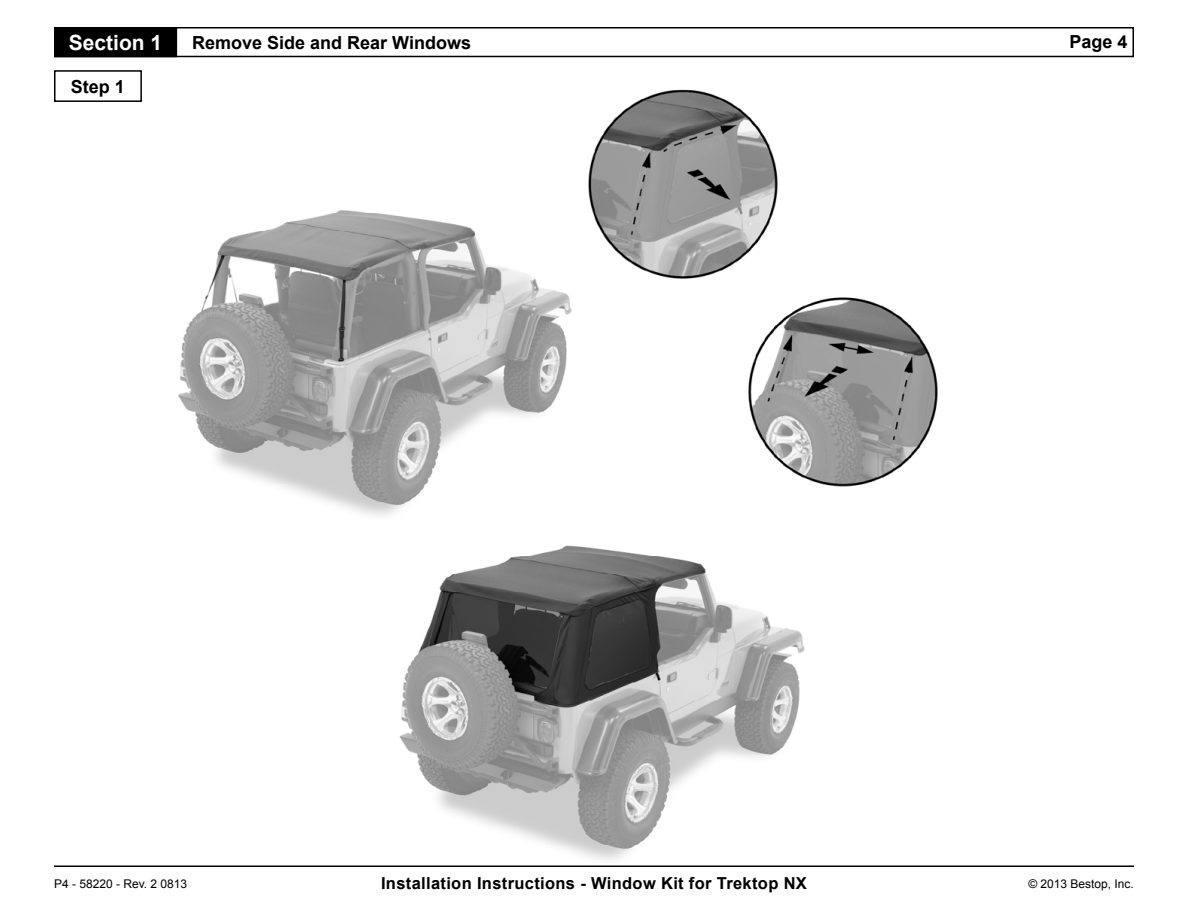
<style>
.page{position:relative;width:1188px;height:918px;background:#fff}
.page>*{position:absolute;margin:0;border:0;box-sizing:border-box;transform-origin:0 0}
.t1{font:700 21px "Arial";color:#fff}
.t2{font:700 18px "Arial";color:#000}
.t3{font:700 16.5px "Arial";letter-spacing:.02em;color:#000}
.t4{font:12px "Arial";color:#000}
</style>
<div class="page">
<hr style="left:54px;top:866px;width:1080px;height:1px;background:#000">
<div style="left:54px;top:27px;width:1080px;height:30px;border:2px solid #000"></div>
<div style="left:55px;top:28px;width:121px;height:28px;background:#000"></div>
<div style="left:54px;top:27px;width:123px;height:30px;border:2px solid #000"></div>
<img style="left:588px;top:89px;width:190px;height:190px">
<img style="left:178px;top:210px;width:394px;height:306px">
<div style="left:54px;top:70px;width:88px;height:32px;border:2px solid #000"></div>
<img style="left:399px;top:545px;width:406px;height:315px">
<img style="left:719px;top:278px;width:219px;height:209px">
<p class="t1" style="left:69px;top:28px;width:95px">Section 1</p>
<p class="t2" style="left:192px;top:30px;width:280px">Remove Side and Rear Windows</p>
<p class="t2" style="left:1069px;top:29px;width:60px">Page 4</p>
<p class="t2" style="left:71px;top:74px;width:56px">Step 1</p>
<p class="t4" style="left:54px;top:876px;width:135px">P4 - 58220 - Rev. 2 0813</p>
<p class="t3" style="left:381px;top:872px;width:427px">Installation Instructions - Window Kit for Trektop NX</p>
<p class="t4" style="left:1028px;top:876px;width:107px">© 2013 Bestop, Inc.</p>
</div>
